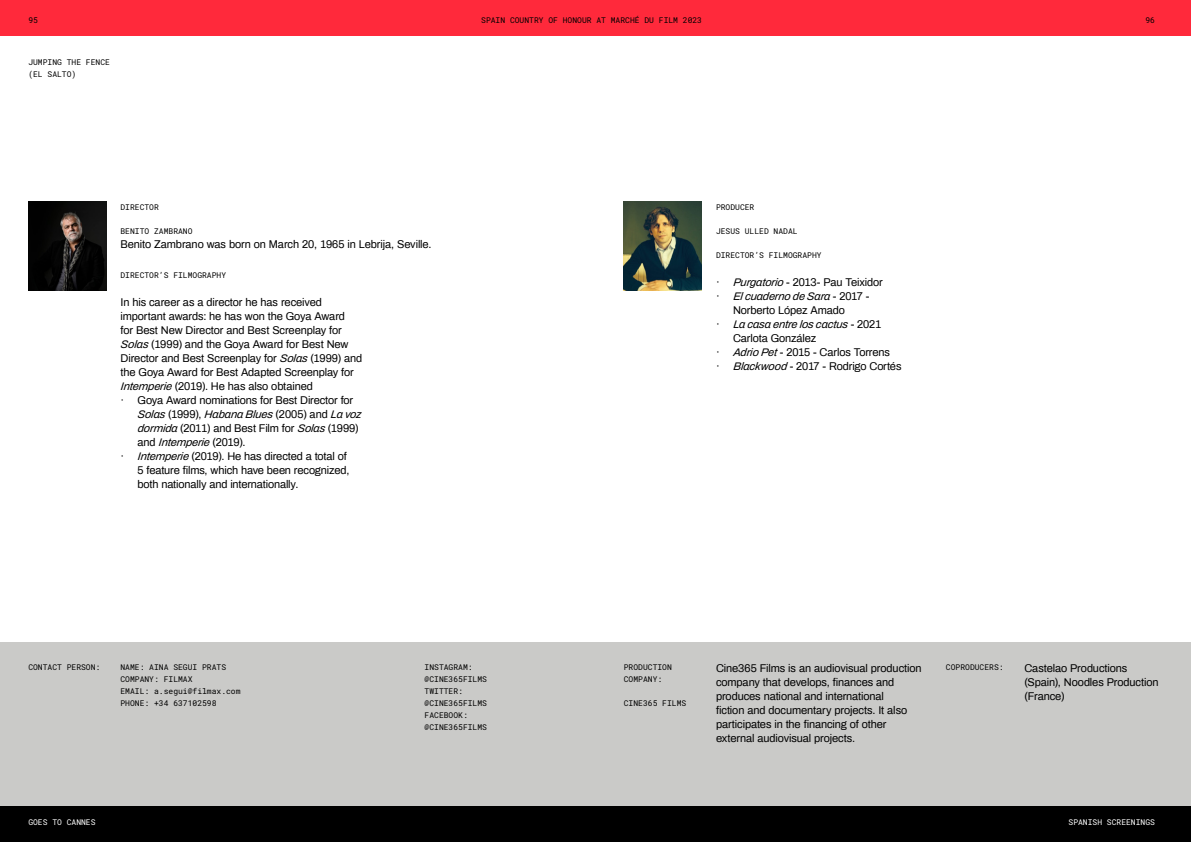
<style>
.page{position:relative;width:1191px;height:842px;background:#fff}
.page>*{position:absolute;margin:0;border:0;box-sizing:border-box;transform-origin:0 0}
.t1{font:11px/14px "Archivo";letter-spacing:-.01em;color:#000}
.t2{font:italic 11px "Archivo";color:#000}
.t3{font:8px/12px "Roboto Mono";color:#000}
.t4{font:8px "Roboto Mono";color:#fff}
.s1{font-style:italic}
.s2{font-style:normal}
</style>
<div class="page">
<img style="left:28px;top:202px;width:78px;height:88px">
<img style="left:624px;top:201px;width:77px;height:89px">
<div style="left:0;top:642px;width:1191px;height:200px;background:#cacac8"></div>
<div style="left:595px;top:0;width:596px;height:36px;background:#ff293b"></div>
<div style="left:0;top:0;width:595px;height:36px;background:#ff293b"></div>
<div style="left:595px;top:806px;width:596px;height:36px;background:#000"></div>
<div style="left:0;top:806px;width:595px;height:36px;background:#000"></div>
<p class="t3" style="left:28px;top:14px;width:11px">95</p>
<p class="t3" style="left:481px;top:14px;width:222px">SPAIN COUNTRY OF HONOUR AT MARCHÉ DU FILM 2023</p>
<p class="t3" style="left:1145px;top:14px;width:11px">96</p>
<p class="t3" style="left:28px;top:56px;width:83px">JUMPING THE FENCE (EL SALTO)</p>
<p class="t3" style="left:120px;top:201px;width:40px">DIRECTOR</p>
<p class="t3" style="left:120px;top:225px;width:73px">BENITO ZAMBRANO</p>
<p class="t1" style="left:120px;top:236px;width:312px">Benito Zambrano was born on March 20, 1965 in Lebrija, Seville.</p>
<p class="t3" style="left:120px;top:269px;width:107px">DIRECTOR’S FILMOGRAPHY</p>
<p class="t1" style="left:120px;top:294px;width:203px">In his career as a director he has received</p>
<p class="t1" style="left:120px;top:308px;width:226px">important awards: he has won the Goya Award</p>
<p class="t1" style="left:120px;top:322px;width:223px">for Best New Director and Best Screenplay for</p>
<p class="t1" style="left:120px;top:336px;width:229px"><span class="s1">Solas</span> (1999) and the Goya Award for Best New</p>
<p class="t1" style="left:120px;top:350px;width:243px">Director and Best Screenplay for <span class="s1">Solas</span> (1999) and</p>
<p class="t1" style="left:120px;top:364px;width:235px">the Goya Award for Best Adapted Screenplay for</p>
<p class="t1" style="left:120px;top:378px;width:194px"><span class="s1">Intemperie</span> (2019). He has also obtained</p>
<p class="t1" style="left:120px;top:392px;width:234px">· Goya Award nominations for Best Director for</p>
<p class="t2" style="left:137px;top:406px;width:227px">Solas <span class="s2">(1 9 9 9),</span> Habana Blues <span class="s2">(2 0 0 5) a n d</span> La voz</p>
<p class="t1" style="left:137px;top:420px;width:222px"><span class="s1">dormida</span> (2011) and Best Film for <span class="s1">Solas</span> (1999)</p>
<p class="t1" style="left:137px;top:434px;width:109px">a n d <span class="s1">Intemperie</span> (2 01 9) .</p>
<p class="t1" style="left:120px;top:448px;width:228px">· <span class="s1">Intemperie</span> (2019). He has directed a total of</p>
<p class="t1" style="left:137px;top:462px;width:213px">5 feature films, which have been recognized,</p>
<p class="t1" style="left:137px;top:476px;width:162px">both nationally and internationally.</p>
<p class="t3" style="left:716px;top:201px;width:40px">PRODUCER</p>
<p class="t3" style="left:716px;top:225px;width:83px">JESUS ULLED NADAL</p>
<p class="t3" style="left:716px;top:249px;width:107px">DIRECTOR’S FILMOGRAPHY</p>
<p class="t1" style="left:716px;top:274px;width:168px">· <span class="s1">Purgatorio</span> - 2013- Pau Teixidor</p>
<p class="t2" style="left:716px;top:288px;width:155px"><span class="s2">·</span> Elcuaderno de Sara <span class="s2">- 2 017 -</span></p>
<p class="t1" style="left:733px;top:302px;width:113px">Norberto López Amado</p>
<p class="t2" style="left:716px;top:316px;width:167px"><span class="s2">·</span> La casa entre los cactus <span class="s2">- 2 0 2 1</span></p>
<p class="t1" style="left:733px;top:330px;width:85px">Carlota González</p>
<p class="t1" style="left:716px;top:344px;width:175px">· <span class="s1">Adrio Pet</span> - 2015 - Carlos Torrens</p>
<p class="t1" style="left:716px;top:358px;width:187px">· <span class="s1">Blackwood</span> - 2017 - Rodrigo Cortés</p>
<p class="t3" style="left:28px;top:661px;width:73px">CONTACT PERSON:</p>
<p class="t3" style="left:120px;top:661px;width:122px">NAME: AINA SEGUI PRATS<br>COMPANY: FILMAX<br>EMAIL: a.segui@filmax.com<br>PHONE: +34 637102598</p>
<p class="t1" style="left:716px;top:660px;width:207px">Cine365 Films is an audiovisual production company that develops, finances and produces national and international<br>fiction and documentary projects. It also participates in the financing of other external audiovisual projects.</p>
<p class="t1" style="left:1024px;top:660px;width:136px">Castelao Productions (Spain), Noodles Production (France)</p>
<p class="t3" style="left:424px;top:661px;width:49px">INSTAGRAM:</p>
<p class="t3" style="left:946px;top:661px;width:59px">COPRODUCERS:</p>
<p class="t3" style="left:424px;top:673px;width:64px">@CINE365FILMS<br>TWITTER: @CINE365FILMS<br>FACEBOOK: @CINE365FILMS</p>
<p class="t3" style="left:624px;top:661px;width:49px">PRODUCTION<br>COMPANY:</p>
<p class="t3" style="left:624px;top:697px;width:64px">CINE365 FILMS</p>
<p class="t4" style="left:28px;top:816px;width:69px">GOES TO CANNES</p>
<p class="t4" style="left:1068px;top:816px;width:88px">SPANISH SCREENINGS</p>
</div>
